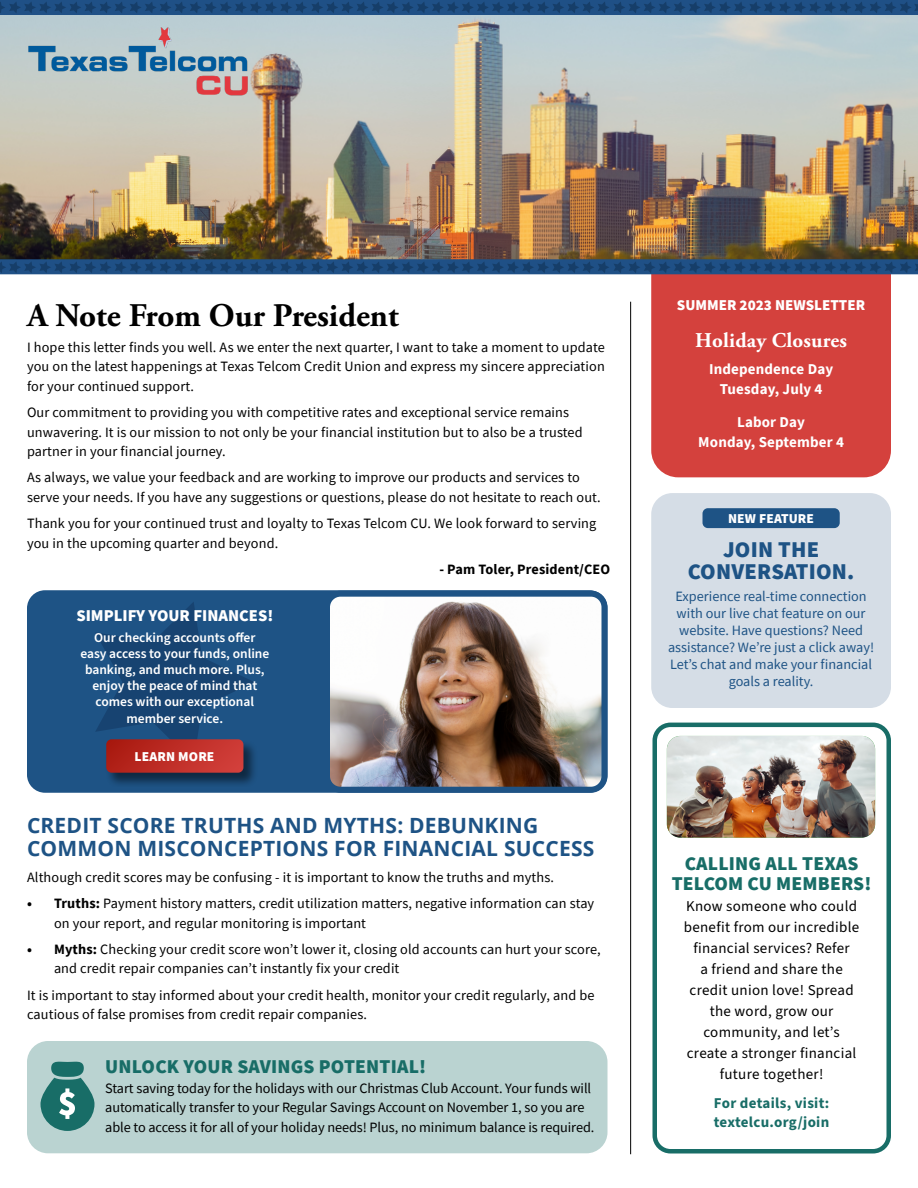
<style>
.page{position:relative;width:918px;height:1188px;background:#fff}
.page>*{position:absolute;margin:0;border:0;box-sizing:border-box;transform-origin:0 0}
.t1{font:700 33px "Adobe Garamond Pro";color:#000}
.t2{font:900 22.5px/22.5px "Source Sans Pro";letter-spacing:.01em;color:#1e5385;text-align:center}
.t3{font:700 21px/22.5px "Open Sans";letter-spacing:.01em;color:#1e5385}
.t4{font:700 21px "Adobe Garamond Pro";letter-spacing:.01em;color:#fff}
.t5{font:900 19.5px/19.5px "Source Sans Pro";letter-spacing:.01em;color:#186d67;text-align:center}
.t6{font:900 16.5px "Source Sans Pro";color:#fff}
.t7{font:15px/21px "Source Sans 3";letter-spacing:.02em;color:#000;text-align:center}
.t8{font:700 15px/19.5px "Source Sans Pro";letter-spacing:.01em;color:#fff;text-align:center}
.t9{font:700 15px/19.5px "Source Sans 3";letter-spacing:.02em;color:#186d67}
.t10{font:900 15px "Source Sans Pro";color:#fff}
.t11{font:14.25px/19.5px "Source Sans Pro";letter-spacing:.01em;color:#000}
.t12{font:14.25px/17.1px "Source Sans Pro";color:#1e5385;text-align:center}
.t13{font:700 14.25px "Source Sans Pro";letter-spacing:.01em;color:#000}
.t14{font:600 13.5px/16.2px "Source Sans Pro";color:#fff;text-align:center}
.t15{font:900 13.5px "Source Sans Pro";letter-spacing:.01em;color:#fff}
.s1{font-weight:700}
</style>
<div class="page">
<div style="left:27px;top:590px;width:581px;height:203px;background:#1e5385;border-radius:18px"></div>
<hr style="left:630px;top:302px;width:1px;height:852px;background:#000">
<div style="left:651px;top:237px;width:240px;height:240px;background:#d4413d;border-radius:27px"></div>
<img style="left:0;top:93px;width:918px;height:181px">
<svg style="left:0;top:261px;width:918px;height:12px;background:#1b497c"></svg>
<svg style="left:0;top:0;width:918px;height:93px;background:#9eb0bb"></svg>
<img style="left:27px;top:27px;width:221px;height:68px">
<div style="left:105px;top:738px;width:153px;height:49px;background:#000;opacity:.5"></div>
<svg style="left:96px;top:602px;width:159px;height:171px"></svg>
<img style="left:331px;top:598px;width:269px;height:188px">
<div style="left:324px;top:591px;width:283px;height:202px;border:6px solid #1e5385;border-radius:14px"></div>
<div style="left:651px;top:493px;width:240px;height:215px;background:#d5dde6;border-radius:21px"></div>
<div style="left:703px;top:508px;width:137px;height:20px;background:#1e5385;border-radius:5px"></div>
<div style="left:652px;top:723px;width:239px;height:431px;border:4px solid #186d67;border-radius:16px"></div>
<img style="left:667px;top:736px;width:208px;height:102px">
<div style="left:27px;top:1041px;width:580px;height:112px;background:#bad3d1;border-radius:21px"></div>
<svg style="left:41px;top:1062px;width:54px;height:69px"></svg>
<h1 class="t1" style="left:27px;top:296px;width:373px">A Note From Our President</h1>
<p class="t11" style="left:27px;top:337px;width:579px;text-align:justify">I hope this letter finds you well. As we enter the next quarter, I want to take a moment to update you on the latest happenings at Texas Telcom Credit Union and express my sincere appreciation for your continued support.</p>
<p class="t11" style="left:27px;top:403px;width:557px">Our commitment to providing you with competitive rates and exceptional service remains unwavering. It is our mission to not only be your financial institution but to also be a trusted partner in your financial journey.</p>
<p class="t11" style="left:27px;top:468px;width:575px">As always, we value your feedback and are working to improve our products and services to serve your needs. If you have any suggestions or questions, please do not hesitate to reach out.</p>
<p class="t11" style="left:27px;top:514px;width:571px">Thank you for your continued trust and loyalty to Texas Telcom CU. We look forward to serving you in the upcoming quarter and beyond.</p>
<p class="t6" style="left:76px;top:604px;width:198px">SIMPLIFY YOUR FINANCES!</p>
<p class="t14" style="left:80px;top:629px;width:190px">Our checking accounts ofer easy access to your funds, online banking, and much more. Plus, enjoy the peace of mind that comes with our exceptional member service.</p>
<p class="t15" style="left:135px;top:747px;width:81px">LEARN MORE</p>
<p class="t13" style="left:439px;top:559px;width:172px">- Pam Toler, President/CEO</p>
<h3 class="t3" style="left:27px;top:814px;width:569px">CREDIT SCORE TRUTHS AND MYTHS: DEBUNKING<br>COMMON MISCONCEPTIONS FOR FINANCIAL SUCCESS</h3>
<p class="t11" style="left:27px;top:867px;width:529px">Although credit scores may be confusing - it is important to know the truths and myths.</p>
<p class="t11" style="left:54px;top:893px;width:542px;text-indent:-27px"><span class="s1">• Truths:</span> Payment history matters, credit utilization matters, negative information can stay on your report, and regular monitoring is important</p>
<p class="t11" style="left:54px;top:939px;width:548px;text-indent:-27px"><span class="s1">• Myths:</span> Checking your credit score won’t lower it, closing old accounts can hurt your score, and credit repair companies can’t instantly fix your credit</p>
<p class="t11" style="left:27px;top:985px;width:569px">It is important to stay informed about your credit health, monitor your credit regularly, and be cautious of false promises from credit repair companies.</p>
<h3 class="t5" style="left:105px;top:1057px;width:323px">UNLOCK YOUR SAVINGS POTENTIAL!</h3>
<p class="t11" style="left:105px;top:1078px;width:491px">Start saving today for the holidays with our Christmas Club Account. Your funds will automatically transfer to your Regular Savings Account on November 1, so you are able to access it for all of your holiday needs! Plus, no minimum balance is required.</p>
<p class="t10" style="left:677px;top:295px;width:190px">SUMMER 2023 NEWSLETTER</p>
<h3 class="t4" style="left:695px;top:328px;width:153px">Holiday Closures</h3>
<p class="t8" style="left:709px;top:359px;width:126px">Independence Day<br>Tuesday, July 4</p>
<p class="t8" style="left:698px;top:413px;width:147px">Labor Day<br>Monday, September 4</p>
<p class="t15" style="left:728px;top:509px;width:87px">NEW FEATURE</p>
<h2 class="t2" style="left:688px;top:538px;width:168px">JOIN THE<br>CONVERSATION.</h2>
<p class="t12" style="left:668px;top:587px;width:208px">Experience real-time connection with our live chat feature on our website. Have questions? Need assistance? We’re just a click away!<br>Let’s chat and make your financial goals a reality.</p>
<h3 class="t5" style="left:672px;top:853px;width:201px">CALLING ALL TEXAS<br>TELCOM CU MEMBERS!</h3>
<p class="t7" style="left:684px;top:896px;width:177px">Know someone who could benefit from our incredible financial services? Refer<br>a friend and share the credit union love! Spread the word, grow our community, and let’s create a stronger financial future together!</p>
<p class="t9" style="left:714px;top:1094px;width:117px">For details, visit: textelcu.org/join</p>
</div>
